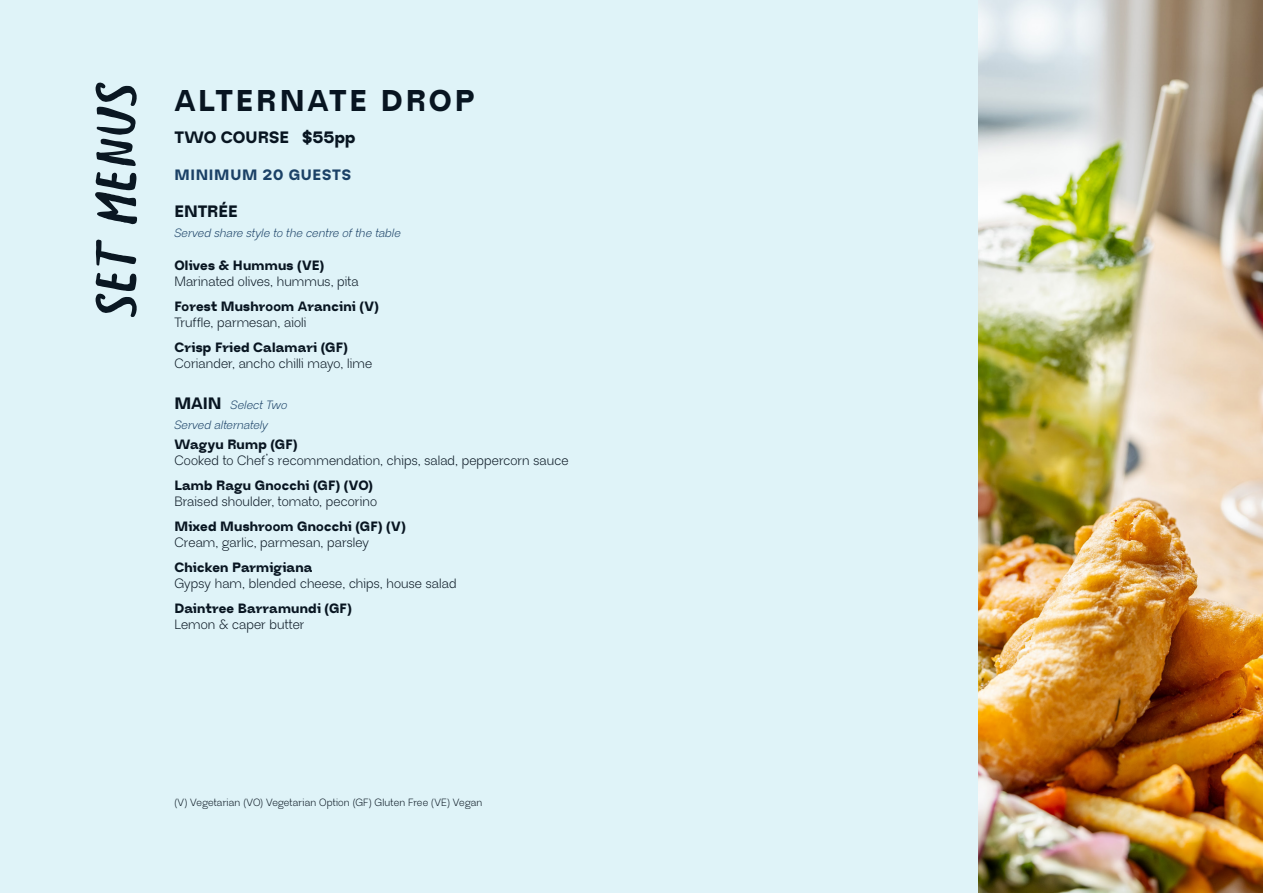
<style>
.page{position:relative;width:1263px;height:893px;background:#dff3f8}
.page>*{position:absolute;margin:0;border:0;box-sizing:border-box;transform-origin:0 0}
.t1{font:90px "Bellokali";color:#0a1722}
.t2{font:800 30px "Neue Regrade";letter-spacing:.09em;color:#0a1722}
.t3{font:800 16.5px "Neue Regrade";letter-spacing:.005em;color:#0a1722}
.t4{font:800 15px "Neue Regrade";letter-spacing:.05em;color:#1f4569}
.t5{font:13.5px "Neue Regrade";letter-spacing:.01em;color:#0a1722}
.t6{font:800 13.5px "Neue Regrade";letter-spacing:.015em;color:#0a1722}
.t7{font:italic 12px/19.8px "Neue Regrade";letter-spacing:.01em;color:#1f4569}
.Body_Copy{font:10.5px "Neue Regrade";letter-spacing:.015em;color:#0a1722}
.s1{font-weight:800;font-style:normal;font-size:16.5px;color:#0a1722}
</style>
<div class="page">
<img style="left:979px;top:0;width:284px;height:893px">
<p class="t1" style="left:84px;top:318px;width:238px;rotate:-90deg">SET MENUS</p>
<h2 class="t2" style="left:174px;top:79px;width:302px">ALTERNATE DROP</h2>
<p class="t3" style="left:174px;top:126px;width:183px">TWO COURSE $55pp</p>
<p class="t4" style="left:174px;top:164px;width:178px">MINIMUM 20 GUESTS</p>
<p class="t3" style="left:174px;top:199px;width:65px">ENTRÉE</p>
<p class="t7" style="left:174px;top:222px;width:228px">Served share style to the centre of the table</p>
<p class="t6" style="left:174px;top:255px;width:151px">Olives &amp; Hummus (VE)</p>
<p class="t5" style="left:174px;top:273px;width:186px">Marinated olives, hummus, pita</p>
<p class="t6" style="left:174px;top:296px;width:206px">Forest Mushroom Arancini (V)</p>
<p class="t5" style="left:174px;top:314px;width:134px">Truffle, parmesan, aioli</p>
<p class="t6" style="left:174px;top:337px;width:175px">Crisp Fried Calamari (GF)</p>
<p class="t5" style="left:174px;top:355px;width:199px">Coriander, ancho chilli mayo, lime</p>
<p class="t7" style="left:174px;top:395px;width:114px"><span class="s1">MAIN</span> Select Two<br>Served alternately</p>
<p class="t6" style="left:174px;top:435px;width:125px">Wagyu Rump (GF)</p>
<p class="t5" style="left:174px;top:452px;width:396px">Cooked to Chef’s recommendation, chips, salad, peppercorn sauce</p>
<p class="t6" style="left:174px;top:476px;width:200px">Lamb Ragu Gnocchi (GF) (VO)</p>
<p class="t5" style="left:174px;top:493px;width:204px">Braised shoulder, tomato, pecorino</p>
<p class="t6" style="left:174px;top:517px;width:233px">Mixed Mushroom Gnocchi (GF) (V)</p>
<p class="t5" style="left:174px;top:534px;width:196px">Cream, garlic, parmesan, parsley</p>
<p class="t6" style="left:174px;top:557px;width:140px">Chicken Parmigiana</p>
<p class="t5" style="left:174px;top:575px;width:284px">Gypsy ham, blended cheese, chips, house salad</p>
<p class="t6" style="left:174px;top:598px;width:179px">Daintree Barramundi (GF)</p>
<p class="t5" style="left:174px;top:616px;width:132px">Lemon &amp; caper butter</p>
<p class="Body_Copy" style="left:174px;top:796px;width:310px">(V) Vegetarian (VO) Vegetarian Option (GF) Gluten Free (VE) Vegan</p>
</div>
